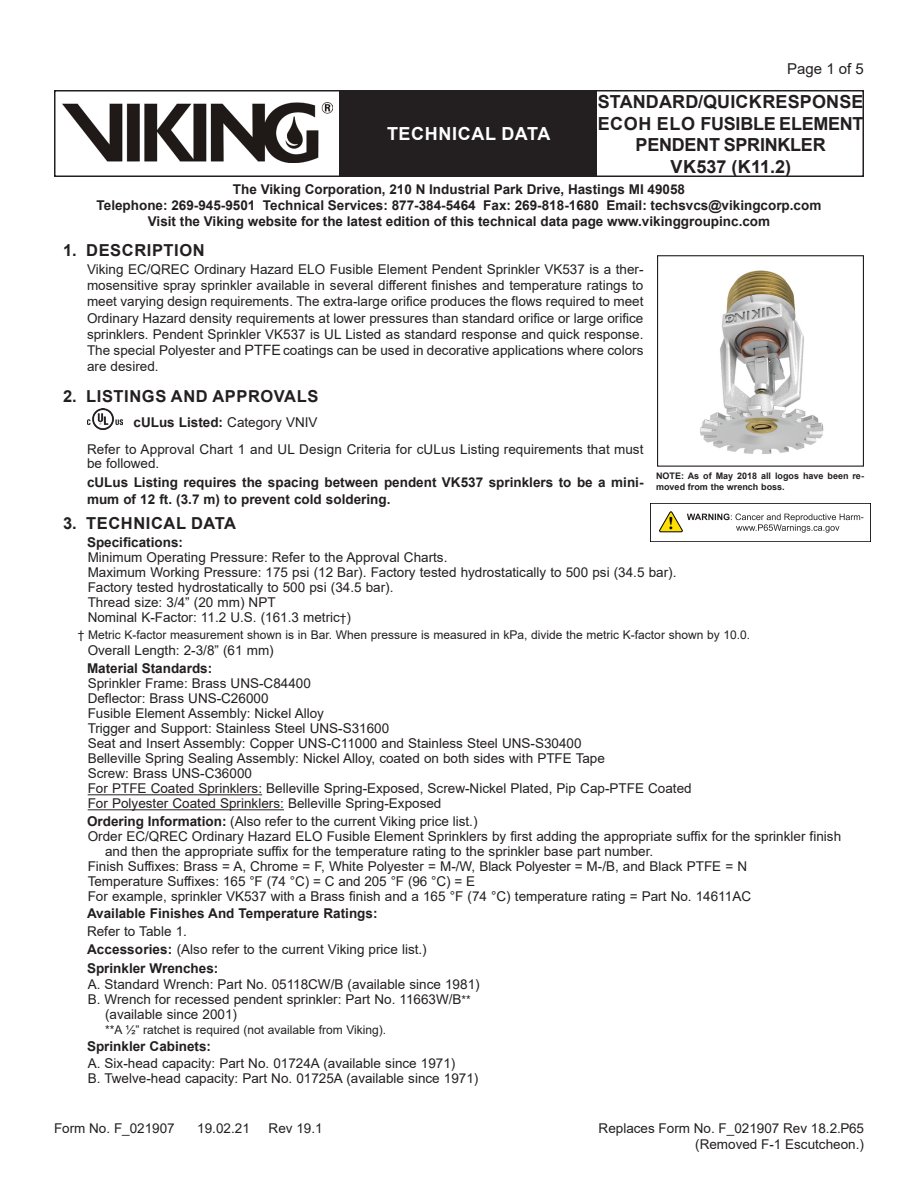
<style>
.page{position:relative;width:918px;height:1188px;background:#fff}
.page>*{position:absolute;margin:0;border:0;box-sizing:border-box;transform-origin:0 0}
.t1{font:700 18px/21.6px "Arial";letter-spacing:-.015em;color:#231f20;text-align:center}
.t2{font:700 18px "Arial";letter-spacing:.035em;color:#fff}
.Heading{font:700 16.5px "Arial";letter-spacing:.035em;color:#231f20}
.t3{font:15px "Arial";color:#231f20}
.Technical_Data{font:13.5px/15px "Arial";color:#231f20}
.Body_Text{font:13.5px/16.2px "Arial";color:#231f20;text-align:justify}
.Body_Text-2{font:700 13.5px/16.2px "Arial";color:#231f20;text-align:center}
.Heading_2{font:13.5px "Arial";color:#231f20}
.Left_Date{font:13.5px "Arial";color:#231f20}
.Heading_2-2{font:700 13.5px "Arial";color:#231f20}
.Asterisk_2{font:12px "Arial";color:#231f20}
.Technical_Data-2{font:12px "Arial";color:#231f20}
.Note{font:700 9px/10.8px "Arial";color:#231f20}
.s1{font-size:14.25px}
.s2{font-weight:400}
.s3{font-size:12px}
.s4{font-weight:700}
</style>
<div class="page">
<div style="left:54px;top:90px;width:810px;height:87px;border:2px solid #231f20"></div>
<div style="left:340px;top:91px;width:257px;height:85px;background:#231f20"></div>
<img style="left:63px;top:102px;width:269px;height:60px">
<hr style="left:88px;top:794px;width:174px;height:1px;background:#231f20">
<hr style="left:88px;top:809px;width:196px;height:1px;background:#231f20">
<img style="left:88px;top:409px;width:34px;height:21px">
<div style="left:657px;top:255px;width:207px;height:212px;border:1px solid #231f20"></div>
<img style="left:700px;top:270px;width:124px;height:184px">
<div style="left:650px;top:503px;width:221px;height:39px;border:1px solid #000"></div>
<svg style="left:659px;top:511px;width:204px;height:22px"></svg>
<h1 class="t2" style="left:387px;top:121px;width:165px">TECHNICAL DATA</h1>
<p class="t3" style="left:787px;top:59px;width:78px">Page 1 of 5</p>
<h1 class="t1" style="left:598px;top:91px;width:267px">STANDARD/QUICK RESPONSE<br>ECOH ELO FUSIBLE ELEMENT<br>PENDENT SPRINKLER<br>VK537 (K11.2)</h1>
<p class="Body_Text-2" style="left:97px;top:181px;width:726px">The Viking Corporation, 210 N Industrial Park Drive, Hastings MI 49058<br>Telephone: 269-945-9501 Technical Services: 877-384-5464 Fax: 269-818-1680 Email: techsvcs@vikingcorp.com<br>Visit the Viking website for the latest edition of this technical data page www.vikinggroupinc.com</p>
<p class="Heading" style="left:63px;top:239px;width:143px">1. DESCRIPTION</p>
<p class="Body_Text" style="left:87px;top:261px;width:558px">Viking EC/QREC Ordinary Hazard ELO Fusible Element Pendent Sprinkler VK537 is a ther&shy;mosensitive spray sprinkler available in several different finishes and temperature ratings to meet varying design requirements. The extra-large orifice produces the flows required to meet Ordinary Hazard density requirements at lower pressures than standard orifice or large orifice sprinklers. Pendent Sprinkler VK537 is UL Listed as standard response and quick response.<br>The special Polyester and <span class="s1">PTFE</span>coatings can be used in decorative applications where colors are desired.</p>
<p class="Heading" style="left:63px;top:384px;width:257px">2. LISTINGS AND APPROVALS</p>
<p class="Body_Text-2" style="left:134px;top:414px;width:186px">cULus Listed: <span class="s2">Category VNIV</span></p>
<p class="Body_Text" style="left:87px;top:443px;width:558px;line-height:13.5px">Refer to Approval Chart 1 and UL Design Criteria for cULus Listing requirements that must be followed.</p>
<p class="Body_Text-2" style="left:87px;top:475px;width:558px;text-align:left">cULus Listing requires the spacing between pendent VK537 sprinklers to be a mini&shy;mum of 12 ft. (3.7 m) to prevent cold soldering.</p>
<p class="Heading" style="left:63px;top:512px;width:175px">3. TECHNICAL DATA</p>
<p class="Heading_2-2" style="left:87px;top:533px;width:98px">Specifications:</p>
<p class="Technical_Data" style="left:88px;top:550px;width:361px">Minimum Operating Pressure: Refer to the Approval Charts.</p>
<p class="Technical_Data" style="left:88px;top:565px;width:590px">Maximum Working Pressure: 175 psi (12 Bar). Factory tested hydrostatically to 500 psi (34.5 bar).</p>
<p class="Technical_Data" style="left:88px;top:580px;width:307px">Factory tested hydrostatically to 500 psi (34.5 bar).</p>
<p class="Technical_Data" style="left:88px;top:595px;width:189px">Thread size: 3/4” (20 mm) NPT</p>
<p class="Technical_Data" style="left:88px;top:610px;width:265px">Nominal K-Factor: 11.2 U.S. (161.3 metric<span class="s3">†</span>)</p>
<p class="Asterisk_2" style="left:78px;top:626px;width:674px">† Metric K-factor measurement shown is in Bar. When pressure is measured in kPa, divide the metric K-factor shown by 10.0.</p>
<p class="Technical_Data" style="left:88px;top:643px;width:188px">Overall Length: 2-3/8” (61 mm)</p>
<p class="Heading_2-2" style="left:87px;top:659px;width:127px">Material Standards:</p>
<p class="Technical_Data" style="left:88px;top:676px;width:225px">Sprinkler Frame: Brass UNS-C84400</p>
<p class="Technical_Data" style="left:88px;top:691px;width:182px">Deflector: Brass UNS-C26000</p>
<p class="Technical_Data" style="left:88px;top:706px;width:238px">Fusible Element Assembly: Nickel Alloy</p>
<p class="Technical_Data" style="left:88px;top:721px;width:303px">Trigger and Support: Stainless Steel UNS-S31600</p>
<p class="Technical_Data" style="left:88px;top:736px;width:495px">Seat and Insert Assembly: Copper UNS-C11000 and Stainless Steel UNS-S30400</p>
<p class="Technical_Data" style="left:88px;top:751px;width:519px">Belleville Spring Sealing Assembly: Nickel Alloy, coated on both sides with PTFE Tape</p>
<p class="Technical_Data" style="left:88px;top:766px;width:166px">Screw: Brass UNS-C36000</p>
<p class="Technical_Data" style="left:88px;top:781px;width:605px">For PTFE Coated Sprinklers: Belleville Spring-Exposed, Screw-Nickel Plated, Pip Cap-PTFE Coated</p>
<p class="Technical_Data" style="left:88px;top:796px;width:355px">For Polyester Coated Sprinklers: Belleville Spring-Exposed</p>
<p class="Heading_2" style="left:87px;top:812px;width:392px"><span class="s4">Ordering Information:</span> (Also refer to the current Viking price list.)</p>
<p class="Technical_Data" style="left:105px;top:829px;width:738px;text-indent:-17px">Order EC/QREC Ordinary Hazard ELO Fusible Element Sprinklers by first adding the appropriate suffix for the sprinkler finish and then the appropriate suffix for the temperature rating to the sprinkler base part number.</p>
<p class="Technical_Data" style="left:88px;top:859px;width:661px">Finish Suffixes: Brass = A, Chrome = F, White Polyester = M-/W, Black Polyester = M-/B, and Black PTFE = N</p>
<p class="Technical_Data" style="left:88px;top:874px;width:389px">Temperature Suffixes: 165 °F (74 °C) = C and 205 °F (96 °C) = E</p>
<p class="Technical_Data" style="left:88px;top:889px;width:665px">For example, sprinkler VK537 with a Brass finish and a 165 °F (74 °C) temperature rating = Part No. 14611AC</p>
<p class="Body_Text-2" style="left:87px;top:905px;width:292px">Available Finishes And Temperature Ratings:</p>
<p class="Body_Text" style="left:87px;top:923px;width:101px">Refer to Table 1.</p>
<p class="Body_Text" style="left:87px;top:942px;width:341px"><span class="s4">Accessories:</span> (Also refer to the current Viking price list.)</p>
<p class="Body_Text-2" style="left:87px;top:960px;width:133px">Sprinkler Wrenches:</p>
<p class="Technical_Data" style="left:88px;top:977px;width:393px">A. Standard Wrench: Part No. 05118CW/B (available since 1981)</p>
<p class="Technical_Data" style="left:88px;top:992px;width:385px">B. Wrench for recessed pendent sprinkler: Part No. 11663W/B<span class="s3">**</span></p>
<p class="Technical_Data" style="left:105px;top:1007px;width:134px">(available since 2001)</p>
<p class="Technical_Data-2" style="left:105px;top:1022px;width:283px">**A ½” ratchet is required (not available from Viking).</p>
<p class="Body_Text-2" style="left:87px;top:1038px;width:126px">Sprinkler Cabinets:</p>
<p class="Technical_Data" style="left:88px;top:1055px;width:369px">A. Six-head capacity: Part No. 01724A (available since 1971)</p>
<p class="Technical_Data" style="left:88px;top:1070px;width:392px">B. Twelve-head capacity: Part No. 01725A (available since 1971)</p>
<p class="Note" style="left:656px;top:471px;width:209px">NOTE: As of May 2018 all logos have been re&shy;moved from the wrench boss.</p>
<p class="Body_Text" style="left:54px;top:1120px;width:122px">Form No. F_021907</p>
<p class="Body_Text" style="left:197px;top:1120px;width:54px">19.02.21</p>
<p class="Body_Text" style="left:269px;top:1120px;width:56px">Rev 19.1</p>
<p class="Left_Date" style="left:599px;top:1119px;width:267px">Replaces Form No. F_021907 Rev 18.2.P65</p>
<p class="Left_Date" style="left:695px;top:1135px;width:170px">(Removed F-1 Escutcheon.)</p>
</div>
